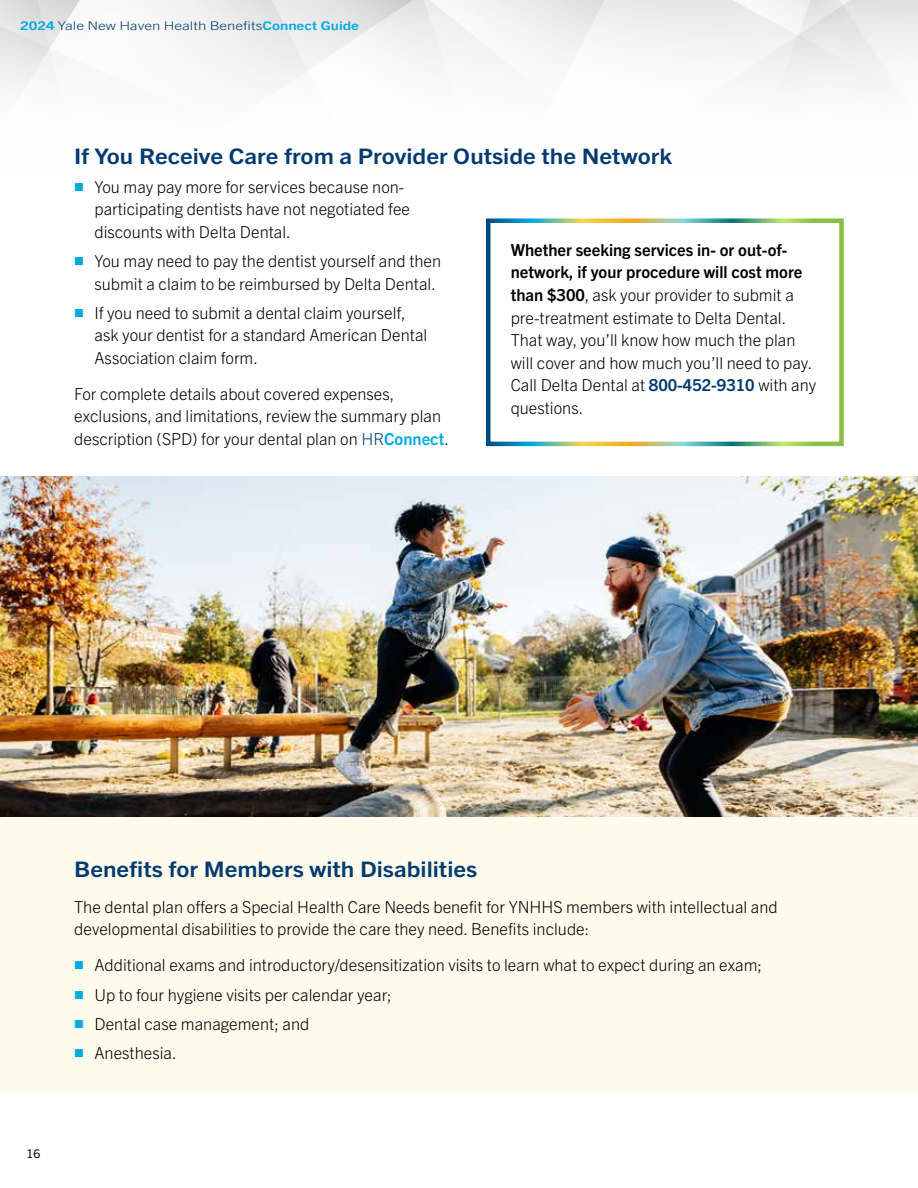
<style>
.page{position:relative;width:918px;height:1188px;background:#fff}
.page>*{position:absolute;margin:0;border:0;box-sizing:border-box;transform-origin:0 0}
.t1{font:700 21.45px "Trade Gothic Next LT Pro";color:#003a70;scale:1.14 1}
.t2{font:300 16.5px/22.5px "Trade Gothic Next LT Pro";color:#000}
.t3{font:300 12px "Trade Gothic Next LT Pro";color:#003a70;scale:1.25 1}
.t4{font:12px "Trade Gothic Next LT Pro";color:#000}
.s1{font-weight:700;color:#00a9e0}
.s2{font-family:"Sarabun";color:#00a9e0}
.s3{color:#003a70}
.s4{font-weight:700}
.s5{font-weight:700;color:#003a70}
</style>
<div class="page">
<svg style="left:159px;top:0;width:123px;height:82px"></svg>
<svg style="left:507px;top:0;width:194px;height:57px"></svg>
<svg style="left:282px;top:0;width:225px;height:82px"></svg>
<svg style="left:701px;top:0;width:217px;height:87px"></svg>
<svg style="left:0;top:0;width:80px;height:90px"></svg>
<div style="left:0;top:817px;width:918px;height:277px;background:#fefbed"></div>
<img style="left:0;top:477px;width:918px;height:340px">
<p class="t3" style="left:20px;top:17px;width:273px"><span class="s1">2024</span> Yale New Haven Health Benefits<span class="s1">Connect Guide</span></p>
<h1 class="t1" style="left:74px;top:141px;width:526px">If You Receive Care from a Provider Outside the Network</h1>
<p class="t2" style="left:94px;top:174px;width:317px;text-indent:-20px"><span class="s2">■</span> You may pay more for services because non&shy;participating dentists have not negotiated fee discounts with Delta Dental.</p>
<p class="t2" style="left:94px;top:249px;width:348px;text-indent:-20px"><span class="s2">■</span> You may need to pay the dentist yourself and then submit a claim to be reimbursed by Delta Dental.</p>
<p class="t2" style="left:94px;top:301px;width:334px;text-indent:-20px"><span class="s2">■</span> If you need to submit a dental claim yourself, ask your dentist for a standard American Dental<br>Association claim form.</p>
<p class="t2" style="left:74px;top:382px;width:376px">For complete details about covered expenses, exclusions, and limitations, review the summary plan description (SPD) for your dental plan on <span class="s3">HR</span><span class="s1">Connect</span>.</p>
<p class="t2" style="left:511px;top:238px;width:307px"><span class="s4">Whether seeking services in- or out-of&shy;network, if your procedure will cost more than $300</span>, ask your provider to submit a pre-treatment estimate to Delta Dental.<br>That way, you’ll know how much the plan will cover and how much you’ll need to pay.<br>Call Delta Dental at <span class="s5">800-452-9310</span> with any questions.</p>
<h1 class="t1" style="left:74px;top:854px;width:355px">Benefits for Members with Disabilities</h1>
<p class="t2" style="left:74px;top:894px;width:705px">The dental plan offers a Special Health Care Needs benefit for YNHHS members with intellectual and developmental disabilities to provide the care they need. Benefits include:</p>
<p class="t2" style="left:74px;top:953px;width:689px"><span class="s2">■</span> Additional exams and introductory/desensitization visits to learn what to expect during an exam;</p>
<p class="t2" style="left:74px;top:982px;width:319px"><span class="s2">■</span> Up to four hygiene visits per calendar year;</p>
<p class="t2" style="left:74px;top:1012px;width:237px"><span class="s2">■</span> Dental case management; and</p>
<p class="t2" style="left:74px;top:1041px;width:104px"><span class="s2">■</span> Anesthesia.</p>
<p class="t4" style="left:27px;top:1146px;width:15px">16</p>
</div>
